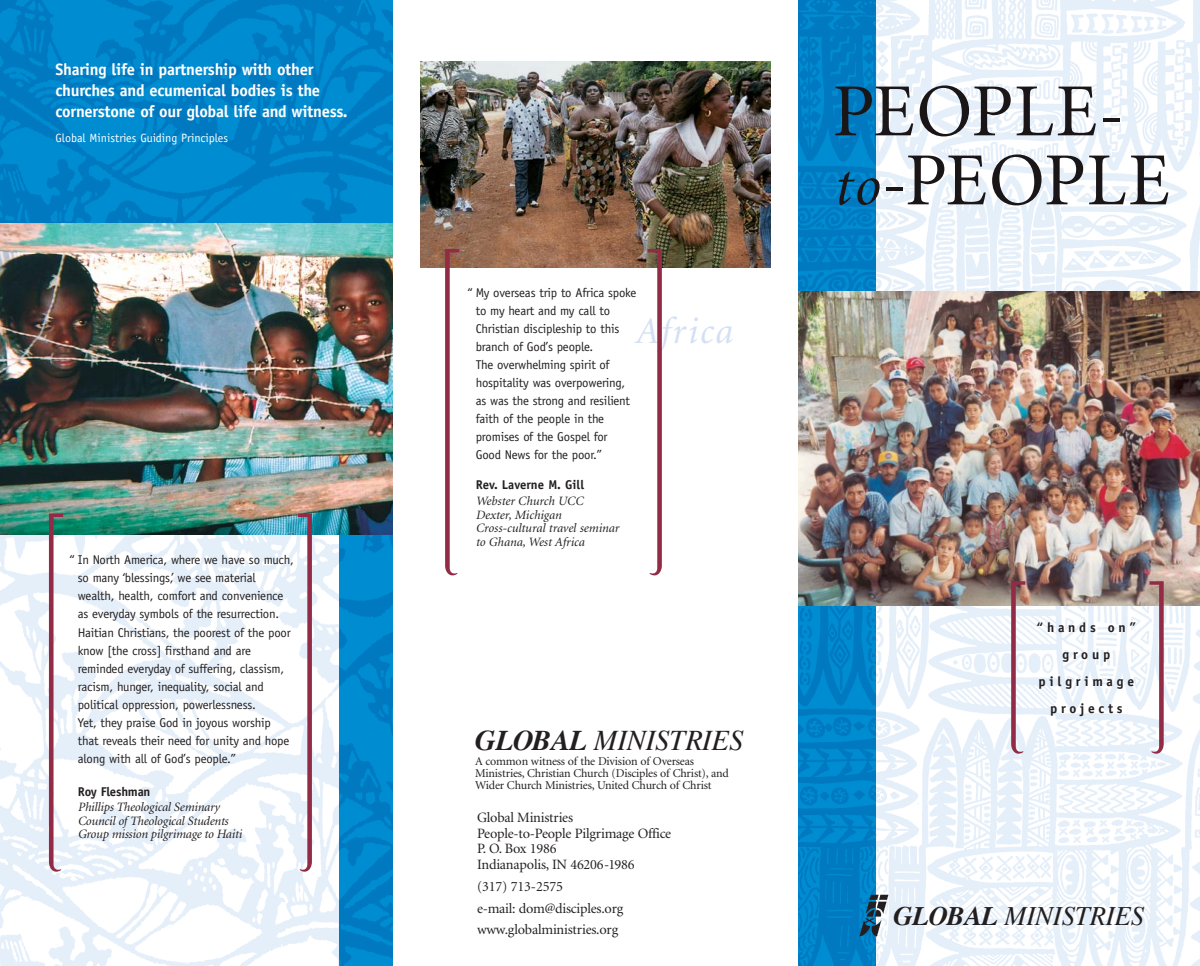
<style>
.page{position:relative;width:1200px;height:966px;background:#fff}
.page>*{position:absolute;margin:0;border:0;box-sizing:border-box;transform-origin:0 0}
.t1{font:75px/69px "Minion";letter-spacing:.01em;color:#1a1516}
.t2{font:italic 37.5px "Minion";letter-spacing:.045em;color:#d4e0f3}
.t3{font:italic 28.5px "Times";color:#231f20}
.t4{font:italic 26.7px "Times";color:#231f20}
.t5{font:700 16.5px/21px "Officina Sans";letter-spacing:-.015em;color:#fff}
.t6{font:14.25px/15.8px "Minion";letter-spacing:-.015em;color:#231f20}
.t7{font:700 13.5px/27px "Officina Sans";letter-spacing:.28em;color:#231f20;text-align:center}
.t8{font:12.75px/18px "Officina Sans";letter-spacing:-.015em;color:#231f20}
.t9{font:italic 12.75px/13.5px "Minion";letter-spacing:-.015em;color:#231f20}
.t10{font:700 12.75px "Officina Sans";letter-spacing:-.015em;color:#231f20}
.t11{font:12px/12px "Minion";letter-spacing:-.015em;color:#231f20}
.t12{font:12px "Officina Sans";color:#fff}
.s1{font-weight:700}
.s2{font-style:italic;font-size:58.5px}
.s3{font-size:68.25px}
</style>
<div class="page">
<img style="left:0;top:0;width:1200px;height:966px">
<p class="t5" style="left:55px;top:60px;width:294px">Sharing life in partnership with other churches and ecumenical bodies is the cornerstone of our global life and witness.</p>
<p class="t12" style="left:55px;top:134px;width:174px">Global Ministries Guiding Principles</p>
<p class="t8" style="left:78px;top:552px;width:218px;text-indent:-8px">“ In North America, where we have so much, so many ‘blessings,’ we see material wealth, health, comfort and convenience as everyday symbols of the resurrection.<br>Haitian Christians, the poorest of the poor know [the cross] firsthand and are reminded everyday of suffering, classism, racism, hunger, inequality, social and political oppression, powerlessness.<br>Yet, they praise God in joyous worship that reveals their need for unity and hope along with all of God’s people.”</p>
<p class="t10" style="left:78px;top:786px;width:74px">Roy Fleshman</p>
<p class="t9" style="left:78px;top:802px;width:166px">Phillips Theological Seminary<br>Council of Theological Students<br>Group mission pilgrimage to Haiti</p>
<p class="t8" style="left:476px;top:284px;width:162px;text-indent:-8px">“ My overseas trip to Africa spoke to my heart and my call to<br>Christian discipleship to this branch of God’s people.<br>The overwhelming spirit of hospitality was overpowering, as was the strong and resilient faith of the people in the promises of the Gospel for<br>Good News for the poor.”</p>
<p class="t10" style="left:476px;top:480px;width:110px">Rev. Laverne M. Gill</p>
<p class="t9" style="left:476px;top:495px;width:145px">Webster Church UCC<br>Dexter, Michigan<br>Cross-cultural travel seminar to Ghana, West Africa</p>
<h2 class="t2" style="left:635px;top:316px;width:99px">Africa</h2>
<h3 class="t3" style="left:475px;top:728px;width:270px"><span class="s1">GLOBAL</span> MINISTRIES</h3>
<p class="t11" style="left:475px;top:756px;width:255px">A common witness of the Division of Overseas<br>Ministries, Christian Church (Disciples of Christ), and<br>Wider Church Ministries, United Church of Christ</p>
<p class="t6" style="left:477px;top:811px;width:196px">Global Ministries<br>People-to-People Pilgrimage Office<br>P. O. Box 1986<br>Indianapolis, IN 46206-1986</p>
<p class="t6" style="left:477px;top:877px;width:148px;line-height:21.8px">(317) 713-2575<br>e-mail: dom@disciples.org www.globalministries.org</p>
<h1 class="t1" style="left:833px;top:83px;width:339px">PEOPLE&shy;<span class="s2">to</span><span class="s3">-</span>PEOPLE</h1>
<p class="t7" style="left:1037px;top:615px;width:101px">“hands on” group pilgrimage projects</p>
<h3 class="t4" style="left:893px;top:905px;width:252px"><span class="s1">GLOBAL</span> MINISTRIES</h3>
</div>
